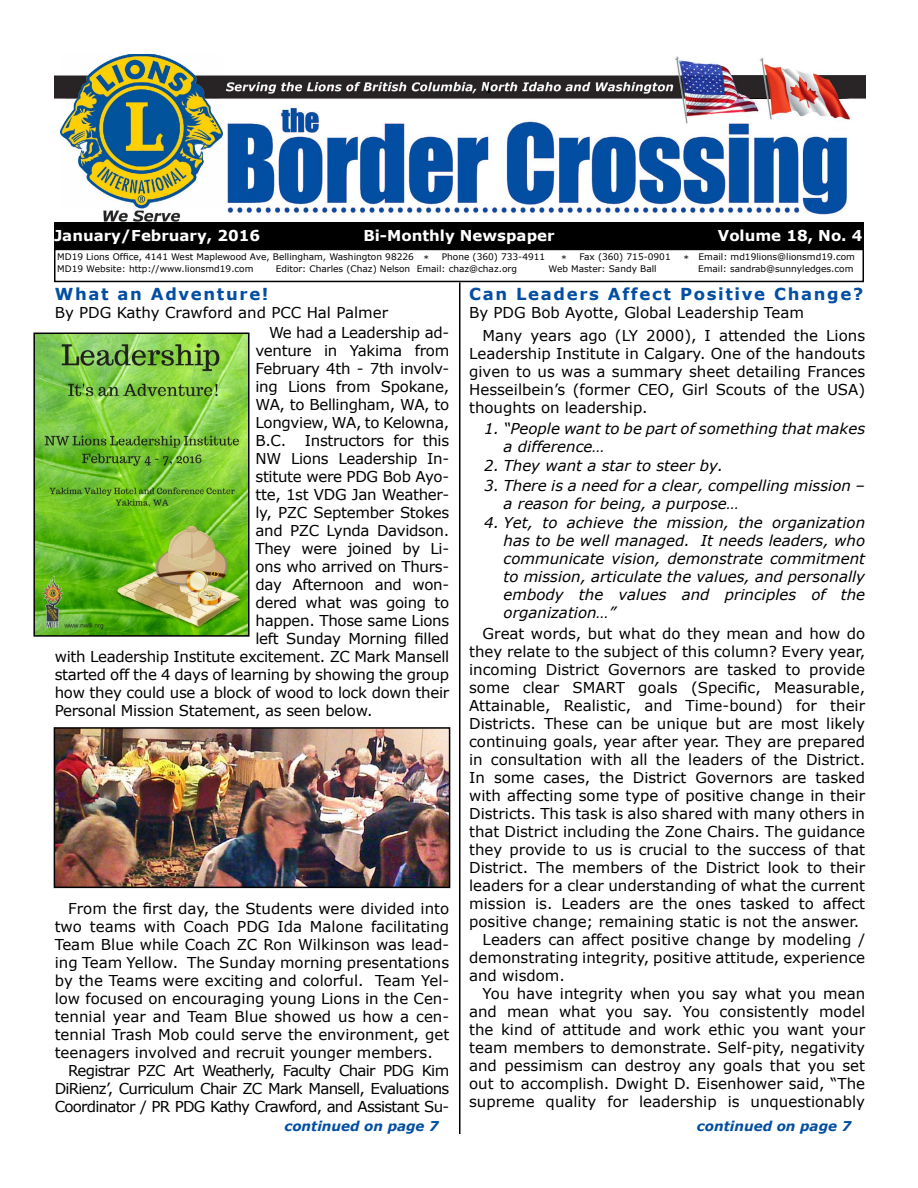
<style>
.page{position:relative;width:918px;height:1188px;background:#fff}
.page>*{position:absolute;margin:0;border:0;box-sizing:border-box;transform-origin:0 0}
.t1{font:700 16.5px "Verdana";letter-spacing:.1em;color:#034ea2}
.t2{font:15px/18px "Verdana";color:#000;text-align:justify}
.t3{font:15px "Verdana";letter-spacing:-.02em;color:#000}
.t4{font:italic 15px/18px "Verdana";color:#000}
.t5{font:700 15px "Verdana";color:#fff}
.t6{font:italic 700 13.5px "Verdana";color:#034ea2}
.t7{font:9px "Verdana";color:#000}
</style>
<div class="page">
<img style="left:54px;top:56px;width:812px;height:166px">
<div style="left:55px;top:223px;width:808px;height:26px;background:#000"></div>
<div style="left:54px;top:222px;width:810px;height:28px;border:2px solid #000"></div>
<div style="left:54px;top:247px;width:810px;height:35px;border:2px solid #000"></div>
<img style="left:60px;top:54px;width:163px;height:153px">
<hr style="left:459px;top:282px;width:1px;height:852px;background:#000">
<img style="left:33px;top:332px;width:217px;height:305px">
<img style="left:53px;top:727px;width:398px;height:162px">
<p class="t5" style="left:54px;top:226px;width:208px">January/February, 2016</p>
<p class="t5" style="left:363px;top:226px;width:193px">Bi-Monthly Newspaper</p>
<p class="t5" style="left:718px;top:226px;width:146px">Volume 18, No. 4</p>
<p class="t7" style="left:57px;top:251px;width:373px">MD19 Lions Office, 4141 West Maplewood Ave, Bellingham, Washington 98226 *</p>
<p class="t7" style="left:442px;top:251px;width:105px">Phone (360) 733-4911</p>
<p class="t7" style="left:561px;top:251px;width:111px">* Fax (360) 715-0901</p>
<p class="t7" style="left:683px;top:251px;width:173px">* Email: md19lions@lionsmd19.com</p>
<p class="t7" style="left:57px;top:263px;width:198px">MD19 Website: http://www.lionsmd19.com</p>
<p class="t7" style="left:276px;top:263px;width:243px">Editor: Charles (Chaz) Nelson Email: chaz@chaz.org</p>
<p class="t7" style="left:549px;top:263px;width:110px">Web Master: Sandy Ball</p>
<p class="t7" style="left:698px;top:263px;width:157px">Email: sandrab@sunnyledges.com</p>
<p class="t1" style="left:55px;top:284px;width:215px">What an Adventure!</p>
<p class="t2" style="left:269px;top:303px;width:182px;line-height:19.5px;text-indent:-214px">By PDG Kathy Crawford and PCC Hal Palmer<br>We had a Leadership ad-</p>
<p class="t3" style="left:256px;top:341px;width:195px">venture in Yakima from</p>
<p class="t3" style="left:256px;top:359px;width:195px">February 4th - 7th involv-</p>
<p class="t3" style="left:256px;top:377px;width:195px">ing Lions from Spokane,</p>
<p class="t3" style="left:256px;top:395px;width:195px">WA, to Bellingham, WA, to</p>
<p class="t3" style="left:256px;top:413px;width:195px">Longview, WA, to Kelowna,</p>
<p class="t3" style="left:256px;top:431px;width:195px">B.C. Instructors for this</p>
<p class="t3" style="left:256px;top:449px;width:195px">NW Lions Leadership In-</p>
<p class="t3" style="left:256px;top:467px;width:195px">stitute were PDG Bob Ayo-</p>
<p class="t3" style="left:256px;top:485px;width:195px">tte, 1st VDG Jan Weather-</p>
<p class="t3" style="left:256px;top:503px;width:195px">ly, PZC September Stokes</p>
<p class="t3" style="left:256px;top:521px;width:195px">and PZC Lynda Davidson.</p>
<p class="t3" style="left:256px;top:539px;width:195px">They were joined by Li-</p>
<p class="t3" style="left:256px;top:557px;width:195px">ons who arrived on Thurs-</p>
<p class="t3" style="left:256px;top:575px;width:195px">day Afternoon and won-</p>
<p class="t3" style="left:256px;top:593px;width:195px">dered what was going to</p>
<p class="t3" style="left:256px;top:611px;width:195px">happen. Those same Lions</p>
<p class="t3" style="left:256px;top:629px;width:195px">left Sunday Morning filled</p>
<p class="t3" style="left:55px;top:647px;width:396px">with Leadership Institute excitement. ZC Mark Mansell</p>
<p class="t3" style="left:55px;top:665px;width:396px">started off the 4 days of learning by showing the group</p>
<p class="t3" style="left:55px;top:683px;width:396px">how they could use a block of wood to lock down their</p>
<p class="t3" style="left:55px;top:701px;width:319px">Personal Mission Statement, as seen below.</p>
<p class="t2" style="left:55px;top:900px;width:396px;text-indent:14px">From the first day, the Students were divided into two teams with Coach PDG Ida Malone facilitating Team Blue while Coach ZC Ron Wilkinson was lead&shy;ing Team Yellow. The Sunday morning presentations by the Teams were exciting and colorful. Team Yel&shy;low focused on encouraging young Lions in the Cen&shy;tennial year and Team Blue showed us how a cen&shy;tennial Trash Mob could serve the environment, get teenagers involved and recruit younger members.</p>
<p class="t2" style="left:55px;top:1062px;width:396px;text-indent:14px">Registrar PZC Art Weatherly, Faculty Chair PDG Kim DiRienz’, Curriculum Chair ZC Mark Mansell, Evaluations Coordinator / PR PDG Kathy Crawford, and Assistant Su-</p>
<p class="t6" style="left:284px;top:1117px;width:156px">continued on page 7</p>
<p class="t1" style="left:469px;top:284px;width:396px">Can Leaders Affect Positive Change?</p>
<p class="t2" style="left:483px;top:302px;width:384px;line-height:22.5px;text-indent:-14px">By PDG Bob Ayotte, Global Leadership Team<br>Many years ago (LY 2000), I attended the Lions</p>
<p class="t2" style="left:469px;top:345px;width:398px">Leadership Institute in Calgary. One of the handouts given to us was a summary sheet detailing Frances Hesseilbein’s (former CEO, Girl Scouts of the USA) thoughts on leadership.</p>
<p class="t4" style="left:504px;top:420px;width:363px;text-indent:-20px">1. “People want to be part of something that makes a difference…</p>
<p class="t4" style="left:484px;top:457px;width:241px">2. They want a star to steer by.</p>
<p class="t4" style="left:504px;top:477px;width:363px;text-indent:-20px">3. There is a need for a clear, compelling mission – a reason for being, a purpose…</p>
<p class="t4" style="left:504px;top:514px;width:363px;text-align:justify;text-indent:-20px">4. Yet, to achieve the mission, the organization has to be well managed. It needs leaders, who communicate vision, demonstrate commitment to mission, articulate the values, and personally embody the values and principles of the organization…”</p>
<p class="t2" style="left:483px;top:625px;width:384px">Great words, but what do they mean and how do</p>
<p class="t2" style="left:469px;top:643px;width:398px">they relate to the subject of this column? Every year,</p>
<p class="t2" style="left:469px;top:661px;width:398px">incoming District Governors are tasked to provide</p>
<p class="t2" style="left:469px;top:679px;width:398px">some clear SMART goals (Specific, Measurable,</p>
<p class="t2" style="left:469px;top:697px;width:398px">Attainable, Realistic, and Time-bound) for their</p>
<p class="t2" style="left:469px;top:715px;width:398px">Districts. These can be unique but are most likely</p>
<p class="t2" style="left:469px;top:733px;width:398px">continuing goals, year after year. They are prepared</p>
<p class="t2" style="left:469px;top:751px;width:397px">in consultation with all the leaders of the District.</p>
<p class="t2" style="left:469px;top:769px;width:398px">In some cases, the District Governors are tasked</p>
<p class="t2" style="left:469px;top:787px;width:398px">with affecting some type of positive change in their</p>
<p class="t2" style="left:469px;top:805px;width:397px">Districts. This task is also shared with many others in</p>
<p class="t2" style="left:469px;top:823px;width:398px">that District including the Zone Chairs. The guidance</p>
<p class="t2" style="left:469px;top:841px;width:398px">they provide to us is crucial to the success of that</p>
<p class="t2" style="left:469px;top:859px;width:398px">District. The members of the District look to their</p>
<p class="t2" style="left:469px;top:877px;width:398px">leaders for a clear understanding of what the current</p>
<p class="t2" style="left:469px;top:895px;width:398px">mission is. Leaders are the ones tasked to affect</p>
<p class="t2" style="left:469px;top:913px;width:392px">positive change; remaining static is not the answer.</p>
<p class="t2" style="left:483px;top:931px;width:384px">Leaders can affect positive change by modeling /</p>
<p class="t2" style="left:469px;top:949px;width:398px">demonstrating integrity, positive attitude, experience</p>
<p class="t2" style="left:469px;top:967px;width:97px">and wisdom.</p>
<p class="t2" style="left:483px;top:985px;width:384px">You have integrity when you say what you mean</p>
<p class="t2" style="left:469px;top:1003px;width:398px">and mean what you say. You consistently model</p>
<p class="t2" style="left:469px;top:1021px;width:398px">the kind of attitude and work ethic you want your</p>
<p class="t2" style="left:469px;top:1039px;width:398px">team members to demonstrate. Self-pity, negativity</p>
<p class="t2" style="left:469px;top:1057px;width:398px">and pessimism can destroy any goals that you set</p>
<p class="t2" style="left:469px;top:1075px;width:398px">out to accomplish. Dwight D. Eisenhower said, “The</p>
<p class="t2" style="left:469px;top:1093px;width:398px">supreme quality for leadership is unquestionably</p>
<p class="t6" style="left:697px;top:1117px;width:156px">continued on page 7</p>
</div>
